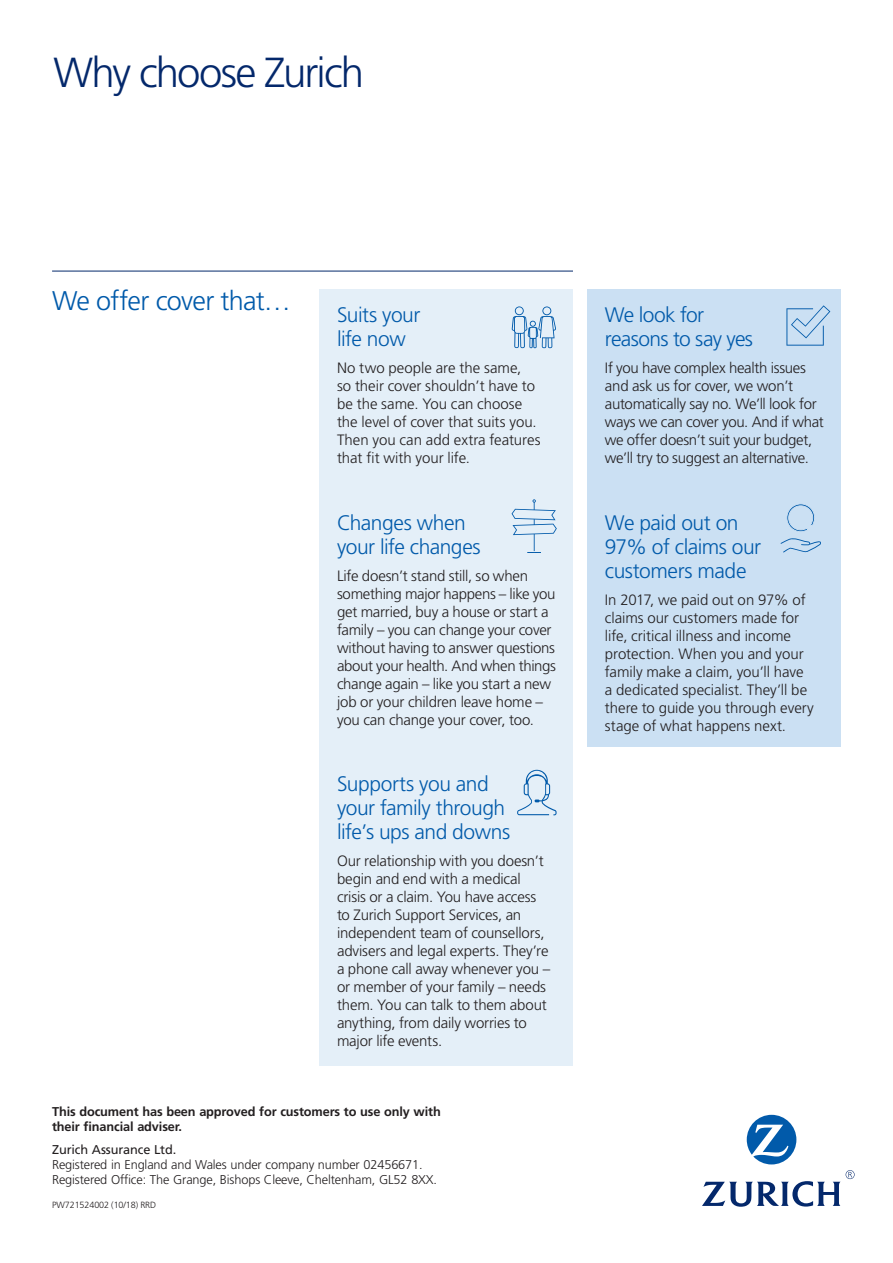
<style>
.page{position:relative;width:893px;height:1263px;background:#fff}
.page>*{position:absolute;margin:0;border:0;box-sizing:border-box;transform-origin:0 0}
._28_30_Frutiger_Ligh{font:300 42px "Frutiger LT Std";letter-spacing:-.045em;color:#04286b}
._18_20_Frutiger_Ligh{font:300 27px "Frutiger LT Std";letter-spacing:-.025em;color:#015aaa}
._14_16_Frutiger_Ligh{font:300 21px/24px "Frutiger LT Std";letter-spacing:-.025em;color:#015aaa}
._10_12_Frutiger_Ligh{font:300 15px/18px "Frutiger LT Std";letter-spacing:-.01em;color:#231f20}
.Address_information{font:300 12.75px/15px "Frutiger LT Std";letter-spacing:-.01em;color:#231f20}
.Address_information-2{font:700 12.75px/15px "Frutiger LT Std";letter-spacing:-.01em;color:#231f20}
.Address_information-3{font:12.75px "Frutiger LT Std";letter-spacing:-.01em;color:#231f20}
.Doc_reference_legal{font:300 9px "Frutiger LT Std";letter-spacing:-.01em;color:#231f20}
</style>
<div class="page">
<hr style="left:52px;top:271px;width:521px;height:1px;background:#04286b">
<div style="left:320px;top:289px;width:253px;height:776px;background:#e4eff8"></div>
<div style="left:588px;top:289px;width:253px;height:458px;background:#cbe0f3"></div>
<svg style="left:512px;top:306px;width:44px;height:42px"></svg>
<svg style="left:786px;top:305px;width:44px;height:41px"></svg>
<svg style="left:517px;top:770px;width:40px;height:45px"></svg>
<svg style="left:511px;top:499px;width:46px;height:54px"></svg>
<svg style="left:780px;top:538px;width:41px;height:15px"></svg>
<svg style="left:787px;top:504px;width:28px;height:28px"></svg>
<svg style="left:747px;top:1115px;width:49px;height:49px"></svg>
<svg style="left:702px;top:1170px;width:152px;height:37px"></svg>
<p class="_28_30_Frutiger_Ligh" style="left:53px;top:49px;width:312px">Why choose Zurich</p>
<p class="_18_20_Frutiger_Ligh" style="left:52px;top:285px;width:240px">We offer cover that…</p>
<p class="_14_16_Frutiger_Ligh" style="left:337px;top:303px;width:85px">Suits your life now</p>
<p class="_10_12_Frutiger_Ligh" style="left:337px;top:359px;width:205px">No two people are the same,<br>so their cover shouldn’t have to be the same. You can choose the level of cover that suits you.<br>Then you can add extra features that fit with your life.</p>
<p class="_14_16_Frutiger_Ligh" style="left:337px;top:511px;width:145px">Changes when your life changes</p>
<p class="_10_12_Frutiger_Ligh" style="left:337px;top:567px;width:220px">Life doesn’t stand still, so when something major happens – like you get married, buy a house or start a family – you can change your cover without having to answer questions about your health. And when things change again – like you start a new job or your children leave home – you can change your cover, too.</p>
<p class="_14_16_Frutiger_Ligh" style="left:337px;top:772px;width:175px">Supports you and your family through life’s ups and downs</p>
<p class="_10_12_Frutiger_Ligh" style="left:337px;top:852px;width:215px">Our relationship with you doesn’t begin and end with a medical crisis or a claim. You have access to Zurich Support Services, an independent team of counsellors, advisers and legal experts. They’re a phone call away whenever you – or member of your family – needs them. You can talk to them about anything, from daily worries to major life events.</p>
<p class="Address_information-2" style="left:52px;top:1104px;width:390px">This document has been approved for customers to use only with their financial adviser.</p>
<p class="Address_information-3" style="left:52px;top:1142px;width:126px">Zurich Assurance Ltd.</p>
<p class="Address_information" style="left:52px;top:1157px;width:387px">Registered in England and Wales under company number 02456671.<br>Registered Office: The Grange, Bishops Cleeve, Cheltenham, GL52 8XX.</p>
<p class="Doc_reference_legal" style="left:52px;top:1200px;width:106px">PW721524002 (10/18) RRD</p>
<p class="_14_16_Frutiger_Ligh" style="left:605px;top:303px;width:150px">We look for reasons to say yes</p>
<p class="_10_12_Frutiger_Ligh" style="left:605px;top:359px;width:221px">If you have complex health issues and ask us for cover, we won’t automatically say no. We’ll look for ways we can cover you. And if what we offer doesn’t suit your budget, we’ll try to suggest an alternative.</p>
<p class="_14_16_Frutiger_Ligh" style="left:605px;top:511px;width:158px">We paid out on<br>97% of claims our customers made</p>
<p class="_10_12_Frutiger_Ligh" style="left:605px;top:591px;width:211px">In 2017, we paid out on 97% of claims our customers made for life, critical illness and income protection. When you and your family make a claim, you’ll have a dedicated specialist. They’ll be there to guide you through every stage of what happens next.</p>
</div>
